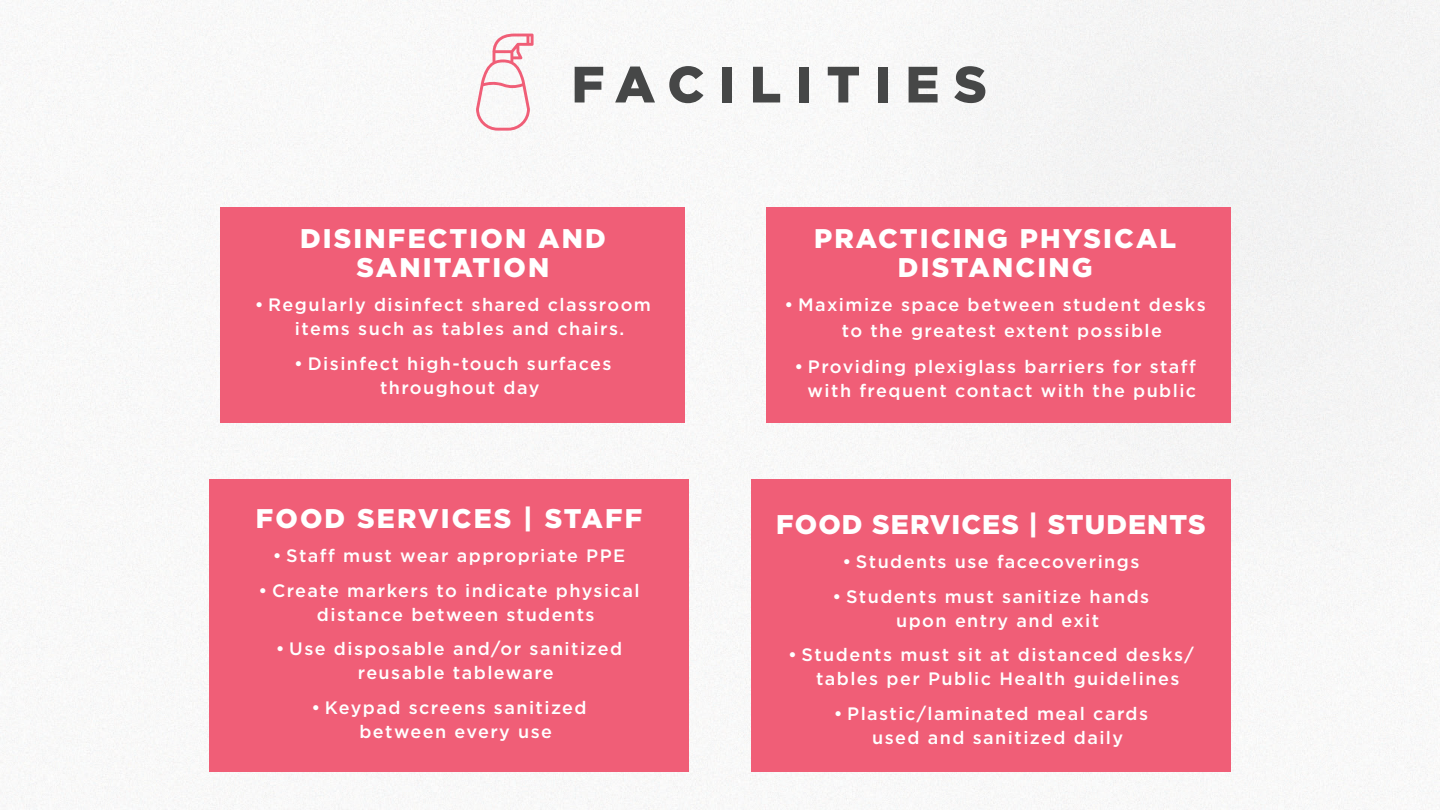
<style>
.page{position:relative;width:1440px;height:810px;background:#fff}
.page>*{position:absolute;margin:0;border:0;box-sizing:border-box;transform-origin:0 0}
.t1{font:900 51px "Gotham";letter-spacing:.28em;color:#464747}
.t2{font:900 27px/28.5px "Gotham";letter-spacing:.08em;color:#fff;text-align:center}
.t3{font:900 27px "Gotham";letter-spacing:.04em;color:#fff}
.t4{font:500 18px/24px "Gotham";letter-spacing:.08em;color:#fff}
</style>
<div class="page">
<img style="left:0;top:0;width:1440px;height:810px">
<svg style="left:476px;top:34px;width:58px;height:97px"></svg>
<div style="left:221px;top:207px;width:464px;height:216px;background:#f05e77"></div>
<div style="left:766px;top:207px;width:465px;height:216px;background:#f05e77"></div>
<div style="left:751px;top:479px;width:480px;height:293px;background:#f05e77"></div>
<div style="left:209px;top:479px;width:480px;height:293px;background:#f05e77"></div>
<p class="t1" style="left:571px;top:49px;width:417px">FACILITIES</p>
<p class="t2" style="left:300px;top:224px;width:307px">DISINFECTION AND<br>SANITATION</p>
<p class="t4" style="left:295px;top:293px;width:358px;text-indent:-40px">• Regularly disinfect shared classroom items such as tables and chairs.</p>
<p class="t4" style="left:380px;top:351px;width:233px;text-indent:-86px">• Disinfect high-touch surfaces throughout day</p>
<p class="t2" style="left:256px;top:504px;width:388px">FOOD SERVICES | STAFF</p>
<p class="t4" style="left:273px;top:544px;width:354px">• Staff must wear appropriate PPE</p>
<p class="t4" style="left:317px;top:578px;width:324px;text-indent:-58px">• Create markers to indicate physical distance between students</p>
<p class="t4" style="left:358px;top:637px;width:266px;text-indent:-82px">• Use disposable and/or sanitized reusable tableware</p>
<p class="t4" style="left:359px;top:695px;width:229px;text-indent:-48px">• Keypad screens sanitized between every use</p>
<p class="t2" style="left:814px;top:224px;width:364px">PRACTICING PHYSICAL<br>DISTANCING</p>
<p class="t4" style="left:842px;top:292px;width:366px;line-height:25.5px;text-indent:-57px">• Maximize space between student desks to the greatest extent possible</p>
<p class="t4" style="left:794px;top:354px;width:403px;text-align:right">• Providing plexiglass barriers for staff with frequent contact with the public</p>
<p class="t3" style="left:776px;top:505px;width:431px">FOOD SERVICES | STUDENTS</p>
<p class="t4" style="left:842px;top:549px;width:298px">• Students use facecoverings</p>
<p class="t4" style="left:896px;top:584px;width:255px;text-indent:-64px">• Students must sanitize hands upon entry and exit</p>
<p class="t4" style="left:816px;top:642px;width:379px;text-indent:-28px">• Students must sit at distanced desks/ tables per Public Health guidelines</p>
<p class="t4" style="left:872px;top:701px;width:278px;text-indent:-38px">• Plastic/laminated meal cards used and sanitized daily</p>
</div>
